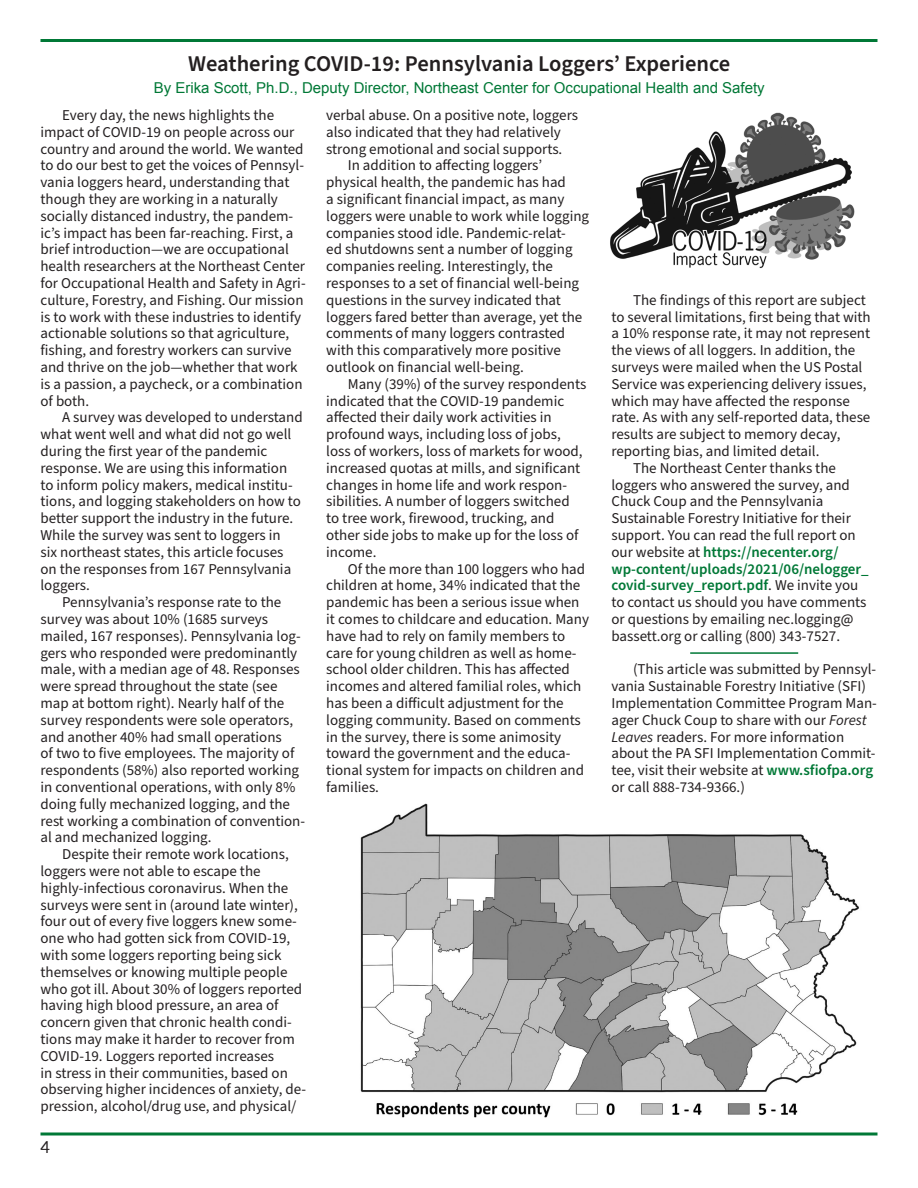
<style>
.page{position:relative;width:918px;height:1188px;background:#fff}
.page>*{position:absolute;margin:0;border:0;box-sizing:border-box;transform-origin:0 0}
.headline_15_pt{font:600 22.5px "Source Sans Pro";color:#231f20}
.t1{font:16.5px "Lato";color:#231f20}
.bss-body_text_10_pt{font:15px/16.8px "Source Sans Pro";color:#231f20}
.Body_Text{font:15px "Arial";color:#007836}
.s1{font-weight:600;color:#007836}
.s2{font-style:italic}
</style>
<div class="page">
<hr style="left:40px;top:39px;width:838px;height:3px;background:#007836">
<svg style="left:40px;top:1132px;width:838px;height:4px;background:#3f9968"></svg>
<img style="left:360px;top:803px;width:499px;height:315px">
<img style="left:610px;top:112px;width:245px;height:157px">
<hr style="left:690px;top:652px;width:108px;height:2px;background:#007836">
<p class="headline_15_pt" style="left:188px;top:48px;width:544px">Weathering COVID-19: Pennsylvania Loggers’ Experience</p>
<p class="Body_Text" style="left:154px;top:78px;width:613px">By Erika Scott, Ph.D., Deputy Director, Northeast Center for Occupational Health and Safety</p>
<p class="bss-body_text_10_pt" style="left:40px;top:107px;width:267px;text-indent:22px">Every day, the news highlights the impact of COVID-19 on people across our country and around the world. We wanted to do our best to get the voices of Pennsyl&shy;vania loggers heard, understanding that though they are working in a naturally socially distanced industry, the pandem&shy;ic’s impact has been far-reaching. First, a brief introduction―we are occupational health researchers at the Northeast Center for Occupational Health and Safety in Agri&shy;culture, Forestry, and Fishing. Our mission is to work with these industries to identify actionable solutions so that agriculture, fishing, and forestry workers can survive and thrive on the job―whether that work is a passion, a paycheck, or a combination of both.</p>
<p class="bss-body_text_10_pt" style="left:40px;top:409px;width:264px;text-indent:22px">A survey was developed to understand what went well and what did not go well during the first year of the pandemic response. We are using this information to inform policy makers, medical institu&shy;tions, and logging stakeholders on how to better support the industry in the future.<br>While the survey was sent to loggers in<br>six northeast states, this article focuses on the responses from 167 Pennsylvania loggers.</p>
<p class="bss-body_text_10_pt" style="left:40px;top:594px;width:266px;text-indent:22px">Pennsylvania’s response rate to the survey was about 10% (1685 surveys mailed, 167 responses). Pennsylvania log&shy;gers who responded were predominantly male, with a median age of 48. Responses were spread throughout the state (see map at bottom right). Nearly half of the survey respondents were sole operators, and another 40% had small operations<br>of two to five employees. The majority of respondents (58%) also reported working in conventional operations, with only 8% doing fully mechanized logging, and the rest working a combination of convention&shy;al and mechanized logging.</p>
<p class="bss-body_text_10_pt" style="left:40px;top:846px;width:267px;text-indent:22px">Despite their remote work locations, loggers were not able to escape the highly-infectious coronavirus. When the surveys were sent in (around late winter), four out of every five loggers knew some&shy;one who had gotten sick from COVID-19, with some loggers reporting being sick themselves or knowing multiple people who got ill. About 30% of loggers reported having high blood pressure, an area of concern given that chronic health condi&shy;tions may make it harder to recover from COVID-19. Loggers reported increases<br>in stress in their communities, based on observing higher incidences of anxiety, de&shy;pression, alcohol/drug use, and physical/</p>
<p class="t1" style="left:41px;top:1135px;width:11px">4</p>
<p class="bss-body_text_10_pt" style="left:326px;top:107px;width:253px">verbal abuse. On a positive note, loggers also indicated that they had relatively strong emotional and social supports.</p>
<p class="bss-body_text_10_pt" style="left:326px;top:157px;width:264px;text-indent:22px">In addition to affecting loggers’ physical health, the pandemic has had<br>a significant financial impact, as many loggers were unable to work while logging companies stood idle. Pandemic-relat-<br>ed shutdowns sent a number of logging companies reeling. Interestingly, the responses to a set of financial well-being questions in the survey indicated that loggers fared better than average, yet the comments of many loggers contrasted with this comparatively more positive outlook on financial well-being.</p>
<p class="bss-body_text_10_pt" style="left:326px;top:376px;width:262px;text-indent:22px">Many (39%) of the survey respondents indicated that the COVID-19 pandemic affected their daily work activities in profound ways, including loss of jobs, loss of workers, loss of markets for wood, increased quotas at mills, and significant changes in home life and work respon&shy;sibilities. A number of loggers switched to tree work, firewood, trucking, and other side jobs to make up for the loss of income.</p>
<p class="bss-body_text_10_pt" style="left:326px;top:561px;width:264px;text-indent:22px">Of the more than 100 loggers who had children at home, 34% indicated that the pandemic has been a serious issue when it comes to childcare and education. Many have had to rely on family members to care for young children as well as home&shy;school older children. This has affected incomes and altered familial roles, which has been a difficult adjustment for the logging community. Based on comments in the survey, there is some animosity toward the government and the educa&shy;tional system for impacts on children and families.</p>
<p class="bss-body_text_10_pt" style="left:611px;top:292px;width:261px;text-indent:22px">The findings of this report are subject to several limitations, first being that with a 10% response rate, it may not represent the views of all loggers. In addition, the surveys were mailed when the US Postal Service was experiencing delivery issues, which may have affected the response rate. As with any self-reported data, these results are subject to memory decay, reporting bias, and limited detail.</p>
<p class="bss-body_text_10_pt" style="left:611px;top:460px;width:259px;text-indent:22px">The Northeast Center thanks the loggers who answered the survey, and Chuck Coup and the Pennsylvania Sustainable Forestry Initiative for their support. You can read the full report on our website at <span class="s1">https://necenter.org/ wp-content/uploads/2021/06/nelogger_ covid-survey_report.pdf</span>. We invite you to contact us should you have comments or questions by emailing nec.logging@ bassett.org or calling (800) 343-7527.</p>
<p class="bss-body_text_10_pt" style="left:611px;top:662px;width:267px;text-indent:22px">(This article was submitted by Pennsyl&shy;vania Sustainable Forestry Initiative (SFI)<br>Implementation Committee Program Man&shy;ager Chuck Coup to share with our <span class="s2">Forest Leaves</span> readers. For more information about the PA SFI Implementation Commit&shy;tee, visit their website at <span class="s1">www.sfiofpa.org </span>or call 888-734-9366.)</p>
</div>
